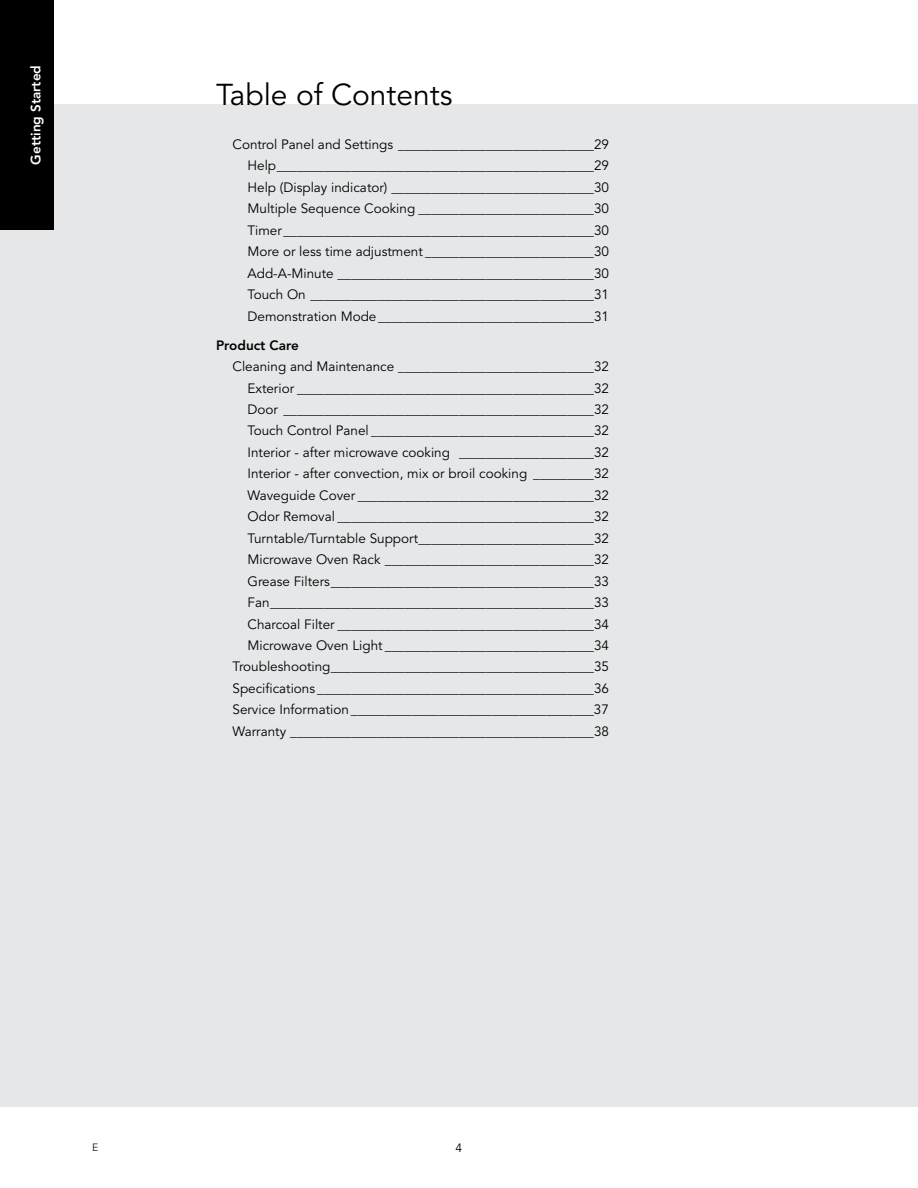
<style>
.page{position:relative;width:918px;height:1188px;background:#fff}
.page>*{position:absolute;margin:0;border:0;box-sizing:border-box;transform-origin:0 0}
.t1{font:30px "Avenir";color:#000}
.t2{font:13.5px/21.5px "Avenir";color:#000;text-align:justify}
.t3{font:800 13.5px "Avenir";color:#fff}
.t4{font:800 13.5px "Avenir";color:#000}
.t5{font:12px "Avenir";color:#000}
.t6{font:300 10.5px "Avenir";color:#000}
</style>
<div class="page">
<div style="left:0;top:105px;width:918px;height:1002px;background:#e6e7e8"></div>
<div style="left:0;top:0;width:54px;height:230px;background:#000"></div>
<p class="t3" style="left:28px;top:165px;width:101px;rotate:-90deg">Getting Started</p>
<h1 class="t1" style="left:216px;top:77px;width:238px">Table of Contents</h1>
<p class="t2" style="left:247px;top:134px;width:363px;text-indent:-15px">Control Panel and Settings _____________________________29<br>Help_______________________________________________29<br>Help (Display indicator) ______________________________30<br>Multiple Sequence Cooking __________________________30<br>Timer______________________________________________30<br>More or less time adjustment _________________________30<br>Add-A-Minute ______________________________________30<br>Touch On __________________________________________31<br>Demonstration Mode________________________________31</p>
<p class="t4" style="left:216px;top:337px;width:84px">Product Care</p>
<p class="t2" style="left:232px;top:356px;width:378px;text-align:right">Cleaning and Maintenance _____________________________32<br>Exterior ____________________________________________32<br>Door ______________________________________________32<br>Touch Control Panel _________________________________32<br>Interior - after microwave cooking ____________________32<br>Interior - after convection, mix or broil cooking _________32<br>Waveguide Cover ___________________________________32<br>Odor Removal ______________________________________32<br>Turntable/Turntable Support__________________________32<br>Microwave Oven Rack _______________________________32<br>Grease Filters_______________________________________33<br>Fan________________________________________________33<br>Charcoal Filter ______________________________________34<br>Microwave Oven Light _______________________________34<br>Troubleshooting_______________________________________35<br>Specifications _________________________________________36<br>Service Information ____________________________________37<br>Warranty _____________________________________________38</p>
<p class="t6" style="left:92px;top:1141px;width:8px">E</p>
<p class="t5" style="left:456px;top:1141px;width:8px">4</p>
</div>
